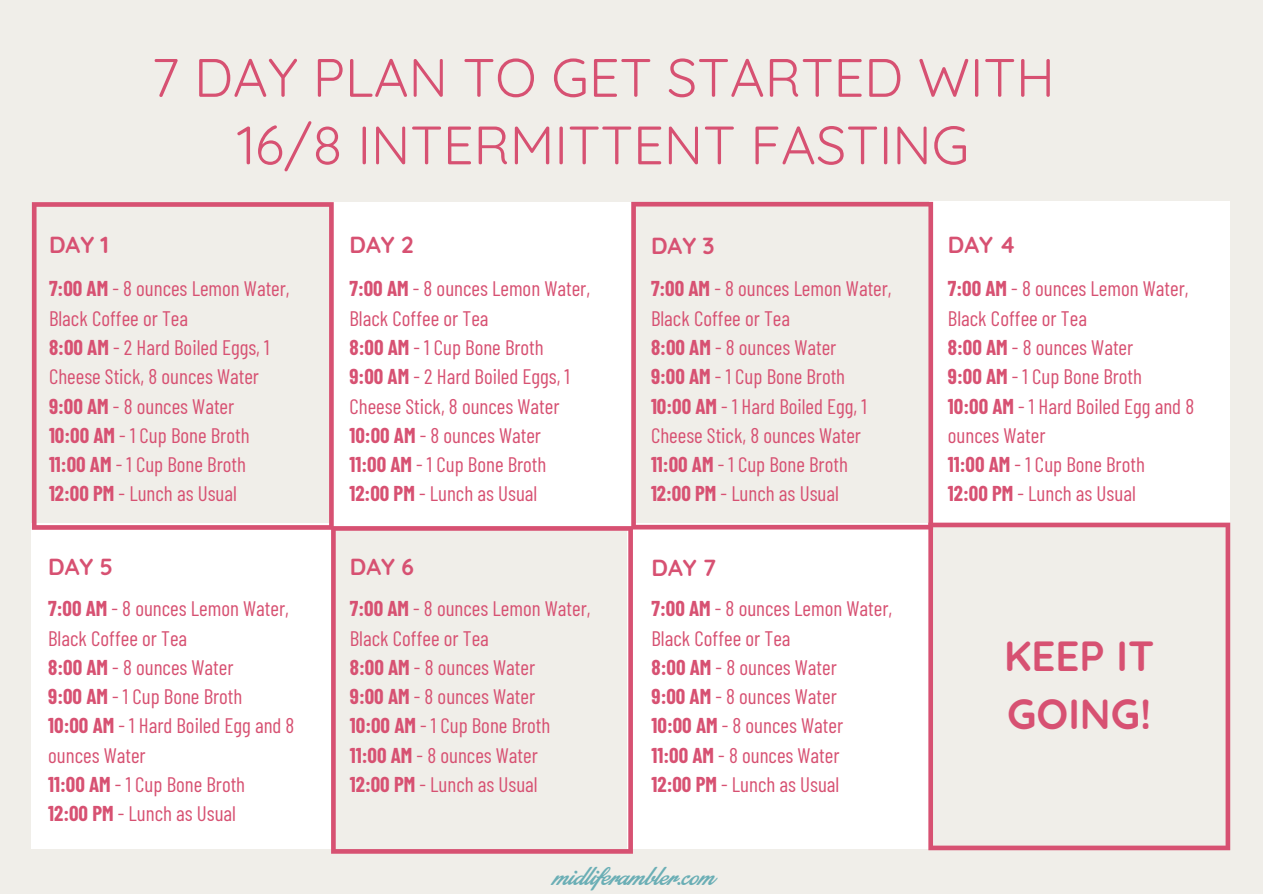
<style>
.page{position:relative;width:1263px;height:894px;background:#fff}
.page>*{position:absolute;margin:0;border:0;box-sizing:border-box;transform-origin:0 0}
.t1{font:54px/67.5px "Quicksand";color:#d75172;text-align:center}
.t2{font:700 42px/58.5px "Quicksand";color:#d75172}
.t3{font:27px "Stainy Personal Use Only";color:#6aaeb5}
.t4{font:700 23.1px "Quicksand";color:#d75172}
.t5{font:21px/29.2px "Barlow Condensed";color:#d75172}
.s1{font-weight:700}
</style>
<div class="page">
<div style="left:0;top:0;width:1263px;height:893px;background:#f0eee9"></div>
<div style="left:32px;top:523px;width:300px;height:325px;background:#fff"></div>
<div style="left:331px;top:202px;width:301px;height:325px;background:#fff"></div>
<div style="left:628px;top:522px;width:300px;height:326px;background:#fff"></div>
<div style="left:929px;top:201px;width:301px;height:325px;background:#fff"></div>
<svg style="left:32px;top:202px;width:302px;height:327px"></svg>
<svg style="left:631px;top:202px;width:302px;height:327px"></svg>
<svg style="left:331px;top:526px;width:302px;height:327px"></svg>
<svg style="left:928px;top:522px;width:302px;height:328px"></svg>
<h1 class="t1" style="left:151px;top:38px;width:905px">7 DAY PLAN TO GET STARTED WITH<br>16/8 INTERMITTENT FASTING</h1>
<p class="t4" style="left:49px;top:226px;width:62px">DAY 1</p>
<p class="t5" style="left:49px;top:273px;width:242px"><span class="s1">7:00 AM</span> - 8 ounces Lemon Water,<br>Black Coffee or Tea<br><span class="s1">8:00 AM</span> - 2 Hard Boiled Eggs, 1<br>Cheese Stick, 8 ounces Water<br><span class="s1">9:00 AM</span> - 8 ounces Water<br><span class="s1">10:00 AM</span> - 1 Cup Bone Broth<br><span class="s1">11:00 AM</span> - 1 Cup Bone Broth<br><span class="s1">12:00 PM</span> - Lunch as Usual</p>
<p class="t4" style="left:349px;top:225px;width:66px">DAY 2</p>
<p class="t4" style="left:651px;top:227px;width:65px">DAY 3</p>
<p class="t4" style="left:948px;top:225px;width:70px">DAY 4</p>
<p class="t5" style="left:349px;top:273px;width:242px"><span class="s1">7:00 AM</span> - 8 ounces Lemon Water,<br>Black Coffee or Tea<br><span class="s1">8:00 AM</span> - 1 Cup Bone Broth<br><span class="s1">9:00 AM</span> - 2 Hard Boiled Eggs, 1<br>Cheese Stick, 8 ounces Water<br><span class="s1">10:00 AM</span> - 8 ounces Water<br><span class="s1">11:00 AM</span> - 1 Cup Bone Broth<br><span class="s1">12:00 PM</span> - Lunch as Usual</p>
<p class="t5" style="left:651px;top:273px;width:242px"><span class="s1">7:00 AM</span> - 8 ounces Lemon Water,<br>Black Coffee or Tea<br><span class="s1">8:00 AM</span> - 8 ounces Water<br><span class="s1">9:00 AM</span> - 1 Cup Bone Broth<br><span class="s1">10:00 AM</span> - 1 Hard Boiled Egg, 1<br>Cheese Stick, 8 ounces Water<br><span class="s1">11:00 AM</span> - 1 Cup Bone Broth<br><span class="s1">12:00 PM</span> - Lunch as Usual</p>
<p class="t5" style="left:948px;top:273px;width:248px"><span class="s1">7:00 AM</span> - 8 ounces Lemon Water,<br>Black Coffee or Tea<br><span class="s1">8:00 AM</span> - 8 ounces Water<br><span class="s1">9:00 AM</span> - 1 Cup Bone Broth<br><span class="s1">10:00 AM</span> - 1 Hard Boiled Egg and 8 ounces Water<br><span class="s1">11:00 AM</span> - 1 Cup Bone Broth<br><span class="s1">12:00 PM</span> - Lunch as Usual</p>
<p class="t4" style="left:48px;top:547px;width:67px">DAY 5</p>
<p class="t4" style="left:350px;top:547px;width:66px">DAY 6</p>
<p class="t4" style="left:651px;top:548px;width:66px">DAY 7</p>
<p class="t5" style="left:48px;top:592px;width:248px"><span class="s1">7:00 AM</span> - 8 ounces Lemon Water,<br>Black Coffee or Tea<br><span class="s1">8:00 AM</span> - 8 ounces Water<br><span class="s1">9:00 AM</span> - 1 Cup Bone Broth<br><span class="s1">10:00 AM</span> - 1 Hard Boiled Egg and 8 ounces Water<br><span class="s1">11:00 AM</span> - 1 Cup Bone Broth<br><span class="s1">12:00 PM</span> - Lunch as Usual</p>
<p class="t5" style="left:350px;top:592px;width:242px"><span class="s1">7:00 AM</span> - 8 ounces Lemon Water,<br>Black Coffee or Tea<br><span class="s1">8:00 AM</span> - 8 ounces Water<br><span class="s1">9:00 AM</span> - 8 ounces Water<br><span class="s1">10:00 AM</span> - 1 Cup Bone Broth<br><span class="s1">11:00 AM</span> - 8 ounces Water<br><span class="s1">12:00 PM</span> - Lunch as Usual</p>
<p class="t5" style="left:651px;top:592px;width:242px"><span class="s1">7:00 AM</span> - 8 ounces Lemon Water,<br>Black Coffee or Tea<br><span class="s1">8:00 AM</span> - 8 ounces Water<br><span class="s1">9:00 AM</span> - 8 ounces Water<br><span class="s1">10:00 AM</span> - 8 ounces Water<br><span class="s1">11:00 AM</span> - 8 ounces Water<br><span class="s1">12:00 PM</span> - Lunch as Usual</p>
<p class="t3" style="left:553px;top:861px;width:163px">midliferambler.com</p>
<h2 class="t2" style="left:1004px;top:622px;width:152px">KEEP IT<br>GOING!</h2>
</div>
